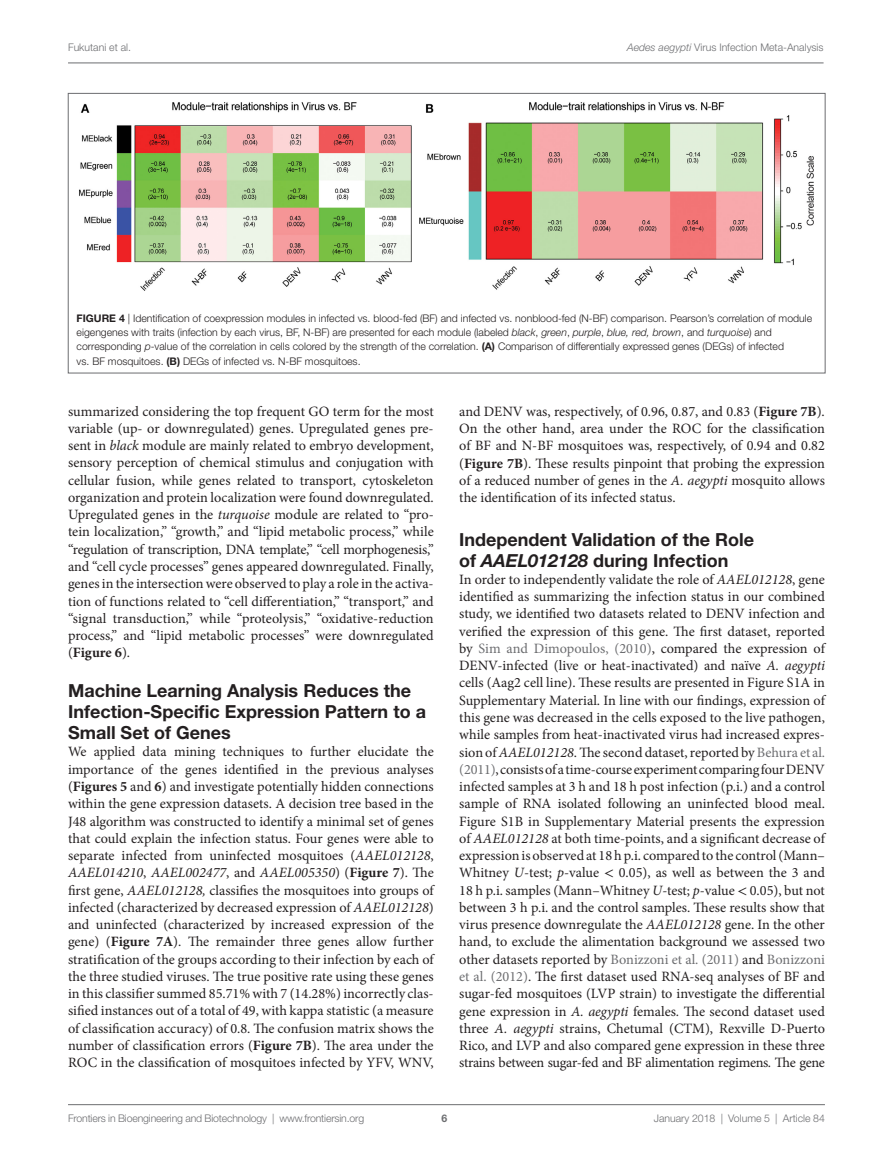
<style>
.page{position:relative;width:893px;height:1170px;background:#fff}
.page>*{position:absolute;margin:0;border:0;box-sizing:border-box;transform-origin:0 0}
.t1{font:700 18px/21px "Helvetica Neue LT Std";color:#231f20}
.t2{font:14.25px/17.2px "Minion Pro";letter-spacing:-.005em;color:#231f20;text-align:justify}
.t3{font:300 10.5px/14.2px "Helvetica Neue LT Std";color:#231f20}
.t4{font:300 10.5px "Helvetica Neue LT Std";letter-spacing:-.005em;color:#6c6d70}
.t5{font:700 10.5px "Helvetica Neue LT Std";color:#6c6d70}
.s1{font-style:italic}
.s2{font-weight:700}
.s3{color:#6c6d70}
.s4{font-family:"STIX General"}
</style>
<div class="page">
<img style="left:79px;top:102px;width:735px;height:189px">
<hr style="left:68px;top:63px;width:756px;height:1px;background:#6c6d70">
<hr style="left:68px;top:1104px;width:757px;height:1px;background:#6c6d70">
<p class="t4" style="left:68px;top:41px;width:65px">Fukutani et al.</p>
<p class="t4" style="left:627px;top:41px;width:198px"><span class="s1">Aedes aegypti</span> Virus Infection Meta-Analysis</p>
<p class="t3" style="left:77px;top:311px;width:737px"><span class="s2">Figure 4</span> | Identification of coexpression modules in infected vs. blood-fed (BF) and infected vs. nonblood-fed (N-BF) comparison. Pearson’s correlation of module eigengenes with traits (infection by each virus, BF, N-BF) are presented for each module (labeled <span class="s1">black</span>, <span class="s1">green</span>, <span class="s1">purple</span>, <span class="s1">blue, red, brown</span>, and <span class="s1">turquoise</span>) and corresponding <span class="s1">p</span>-value of the correlation in cells colored by the strength of the correlation. <span class="s2">(A)</span> Comparison of differentially expressed genes (DEGs) of infected<br>vs. BF mosquitoes. <span class="s2">(B)</span> DEGs of infected vs. N-BF mosquitoes.</p>
<p class="t2" style="left:68px;top:402px;width:367px">summarized considering the top frequent GO term for the most variable (up- or downregulated) genes. Upregulated genes pre&shy;sent in <span class="s1">black</span> module are mainly related to embryo development, sensory perception of chemical stimulus and conjugation with cellular fusion, while genes related to transport, cytoskeleton organization and protein localization were found downregulated.<br>Upregulated genes in the <span class="s1">turquoise</span> module are related to “pro&shy;tein localization,” “growth,” and “lipid metabolic process,” while “regulation of transcription, DNA template,” “cell morphogenesis,” and “cell cycle processes” genes appeared downregulated. Finally, genes in the intersection were observed to play a role in the activa&shy;tion of functions related to “cell differentiation,” “transport,” and “signal transduction,” while “proteolysis,” “oxidative-reduction process,” and “lipid metabolic processes” were downregulated (<span class="s2">Figure 6</span>).</p>
<p class="t1" style="left:68px;top:679px;width:359px">Machine Learning Analysis Reduces the<br>Infection-Specific Expression Pattern to a<br>Small Set of Genes</p>
<p class="t2" style="left:68px;top:743px;width:367px">We applied data mining techniques to further elucidate the importance of the genes identified in the previous analyses (<span class="s2">Figures 5</span> and <span class="s2">6</span>) and investigate potentially hidden connections within the gene expression datasets. A decision tree based in the J48 algorithm was constructed to identify a minimal set of genes that could explain the infection status. Four genes were able to separate infected from uninfected mosquitoes (<span class="s1">AAEL012128</span>, <span class="s1">AAEL014210</span>, <span class="s1">AAEL002477</span>, and <span class="s1">AAEL005350</span>) (<span class="s2">Figure 7</span>). The first gene, <span class="s1">AAEL012128,</span> classifies the mosquitoes into groups of infected (characterized by decreased expression of <span class="s1">AAEL012128</span>) and uninfected (characterized by increased expression of the gene) (<span class="s2">Figure 7A</span>). The remainder three genes allow further stratification of the groups according to their infection by each of the three studied viruses. The true positive rate using these genes in this classifier summed 85.71% with 7 (14.28%) incorrectly clas&shy;sified instances out of a total of 49, with kappa statistic (a measure of classification accuracy) of 0.8. The confusion matrix shows the number of classification errors (<span class="s2">Figure 7B</span>). The area under the ROC in the classification of mosquitoes infected by YFV, WNV,</p>
<p class="t2" style="left:459px;top:402px;width:367px">and DENV was, respectively, of 0.96, 0.87, and 0.83 (<span class="s2">Figure 7B</span>).<br>On the other hand, area under the ROC for the classification of BF and N-BF mosquitoes was, respectively, of 0.94 and 0.82 (<span class="s2">Figure 7B</span>). These results pinpoint that probing the expression of a reduced number of genes in the <span class="s1">A. aegypti</span> mosquito allows the identification of its infected status.</p>
<p class="t1" style="left:459px;top:528px;width:296px">Independent Validation of the Role of <span class="s1">AAEL012128</span> during Infection</p>
<p class="t2" style="left:459px;top:570px;width:367px">In order to independently validate the role of <span class="s1">AAEL012128</span>, gene identified as summarizing the infection status in our combined study, we identified two datasets related to DENV infection and verified the expression of this gene. The first dataset, reported by <span class="s3">Sim and Dimopoulos, (2010)</span>, compared the expression of DENV-infected (live or heat-inactivated) and naïve <span class="s1">A. aegypti </span>cells (Aag2 cell line). These results are presented in Figure S1A in Supplementary Material. In line with our findings, expression of this gene was decreased in the cells exposed to the live pathogen, while samples from heat-inactivated virus had increased expres&shy;sion of <span class="s1">AAEL012128</span>. The second dataset, reported by <span class="s3">Behura et al. (2011)</span>, consists of a time-course experiment comparing four DENV infected samples at 3 h and 18 h post infection (p.i.) and a control sample of RNA isolated following an uninfected blood meal.<br>Figure S1B in Supplementary Material presents the expression of <span class="s1">AAEL012128</span> at both time-points, and a significant decrease of expression is observed at 18 h p.i. compared to the control (Mann– Whitney <span class="s1">U</span>-test; <span class="s1">p</span>-value <span class="s4">&lt;</span> 0.05), as well as between the 3 and 18 h p.i. samples (Mann–Whitney <span class="s1">U-</span>test; <span class="s1">p</span>-value <span class="s4">&lt;</span> 0.05), but not between 3 h p.i. and the control samples. These results show that virus presence downregulate the <span class="s1">AAEL012128</span> gene. In the other hand, to exclude the alimentation background we assessed two other datasets reported by <span class="s3">Bonizzoni et al. (2011)</span> and <span class="s3">Bonizzoni et al. (2012)</span>. The first dataset used RNA-seq analyses of BF and sugar-fed mosquitoes (LVP strain) to investigate the differential gene expression in <span class="s1">A. aegypti</span> females<span class="s1">.</span> The second dataset used three <span class="s1">A. aegypti</span> strains, Chetumal (CTM), Rexville D-Puerto Rico, and LVP and also compared gene expression in these three strains between sugar-fed and BF alimentation regimens<span class="s1">.</span> The gene</p>
<p class="t4" style="left:68px;top:1111px;width:298px">Frontiers in Bioengineering and Biotechnology | www.frontiersin.org</p>
<p class="t4" style="left:654px;top:1111px;width:173px">January 2018 | Volume 5 | Article 84</p>
<p class="t5" style="left:441px;top:1111px;width:7px">6</p>
</div>
